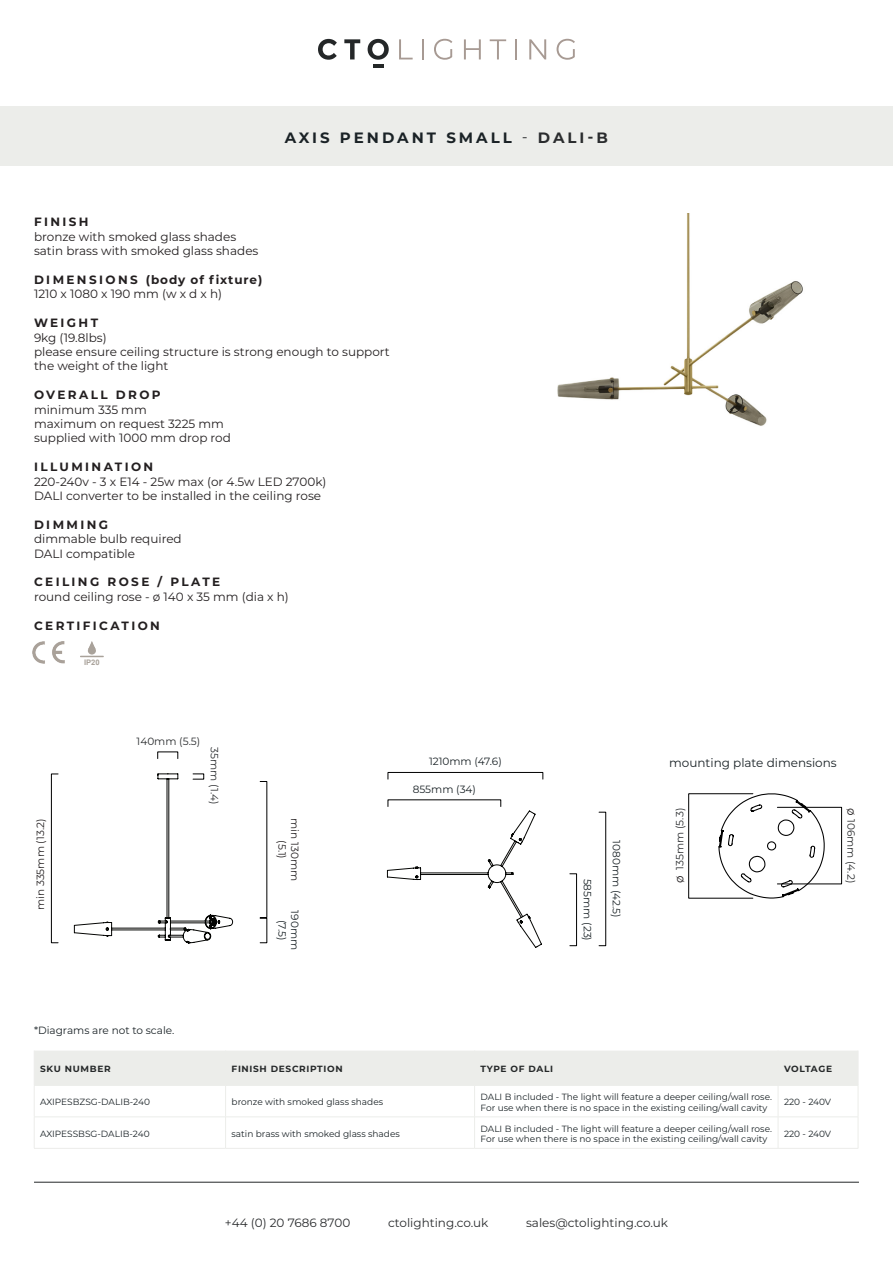
<style>
.page{position:relative;width:893px;height:1263px;background:#fff}
.page>*{position:absolute;margin:0;border:0;box-sizing:border-box;transform-origin:0 0}
.t1{font:700 15px "Montserrat";letter-spacing:.2em;color:#1a2226}
.t2{font:12px/14.4px "Montserrat";color:#231f20}
.t3{font:700 12px "Montserrat";letter-spacing:.2em;color:#231f20}
.t4{font:12px "Montserrat";color:#2a2c2e}
.t5{font:700 12px "Montserrat";letter-spacing:.155em;color:#231f20}
.t6{font:12px "Montserrat";color:#1a2226}
.t7{font:10.5px "Montserrat";color:#1a2226}
.t8{font:10.5px "Montserrat";color:#2a2c2e}
.t9{font:10.5px/12.6px "Montserrat";color:#231f20;text-align:center}
.t10{font:9px/10.8px "Montserrat";color:#1a2226}
.t11{font:700 9px "Montserrat";letter-spacing:.075em;color:#242728}
.t12{font:700 7.65px "Arial";color:#a9a29a}
.s1{font-weight:400;color:#2a2c2e}
.s2{color:#2a2c2e}
.s3{font-size:12px;color:#231f20}
</style>
<div class="page">
<hr style="left:34px;top:1182px;width:825px;height:1px;background:#242728">
<hr style="left:373px;top:64px;width:11px;height:4px;background:#242728">
<svg style="left:318px;top:39px;width:19px;height:21px"></svg>
<svg style="left:344px;top:39px;width:16px;height:20px"></svg>
<svg style="left:368px;top:39px;width:21px;height:21px"></svg>
<hr style="left:422px;top:39px;width:2px;height:20px;background:#a79a93">
<svg style="left:434px;top:39px;width:18px;height:21px"></svg>
<svg style="left:464px;top:39px;width:17px;height:20px"></svg>
<svg style="left:490px;top:39px;width:16px;height:20px"></svg>
<hr style="left:515px;top:39px;width:2px;height:20px;background:#a79a93">
<svg style="left:529px;top:39px;width:17px;height:20px"></svg>
<svg style="left:557px;top:39px;width:18px;height:21px"></svg>
<svg style="left:399px;top:39px;width:14px;height:20px"></svg>
<div style="left:0;top:106px;width:893px;height:60px;background:#ecedea"></div>
<div style="left:35px;top:1050px;width:823px;height:35px;background:#ecedea"></div>
<hr style="left:34px;top:1050px;width:1px;height:35px;background:#ecedea">
<hr style="left:225px;top:1050px;width:1px;height:35px;background:#ecedea">
<hr style="left:474px;top:1050px;width:1px;height:35px;background:#ecedea">
<hr style="left:778px;top:1050px;width:1px;height:35px;background:#ecedea">
<hr style="left:858px;top:1050px;width:1px;height:35px;background:#ecedea">
<hr style="left:34px;top:1085px;width:192px;height:1px;background:#ecedea">
<hr style="left:34px;top:1085px;width:1px;height:32px;background:#ecedea">
<hr style="left:226px;top:1085px;width:249px;height:1px;background:#ecedea">
<hr style="left:225px;top:1085px;width:1px;height:32px;background:#ecedea">
<hr style="left:475px;top:1085px;width:303px;height:1px;background:#ecedea">
<hr style="left:474px;top:1085px;width:1px;height:32px;background:#ecedea">
<hr style="left:778px;top:1085px;width:80px;height:1px;background:#ecedea">
<hr style="left:778px;top:1085px;width:1px;height:32px;background:#ecedea">
<hr style="left:858px;top:1085px;width:1px;height:32px;background:#ecedea">
<hr style="left:34px;top:1116px;width:192px;height:1px;background:#ecedea">
<hr style="left:34px;top:1117px;width:1px;height:31px;background:#ecedea">
<hr style="left:226px;top:1116px;width:249px;height:1px;background:#ecedea">
<hr style="left:225px;top:1117px;width:1px;height:31px;background:#ecedea">
<hr style="left:475px;top:1116px;width:303px;height:1px;background:#ecedea">
<hr style="left:474px;top:1117px;width:1px;height:31px;background:#ecedea">
<hr style="left:778px;top:1116px;width:80px;height:1px;background:#ecedea">
<hr style="left:778px;top:1117px;width:1px;height:31px;background:#ecedea">
<hr style="left:858px;top:1117px;width:1px;height:31px;background:#ecedea">
<hr style="left:34px;top:1148px;width:192px;height:1px;background:#ecedea">
<hr style="left:226px;top:1148px;width:249px;height:1px;background:#ecedea">
<hr style="left:475px;top:1148px;width:303px;height:1px;background:#ecedea">
<hr style="left:778px;top:1148px;width:80px;height:1px;background:#ecedea">
<img style="left:33px;top:641px;width:31px;height:23px">
<svg style="left:80px;top:641px;width:24px;height:16px"></svg>
<img style="left:557px;top:214px;width:246px;height:212px">
<div style="left:388px;top:772px;width:155px;height:7px;border:1px solid #000001"></div>
<div style="left:569px;top:873px;width:8px;height:73px;border:1px solid #000001"></div>
<div style="left:51px;top:773px;width:7px;height:170px;border:1px solid #000001"></div>
<svg style="left:718px;top:793px;width:107px;height:106px"></svg>
<div style="left:688px;top:793px;width:65px;height:105px;border:1px solid #000"></div>
<div style="left:777px;top:807px;width:65px;height:77px;border:1px solid #000"></div>
<svg style="left:74px;top:773px;width:159px;height:171px"></svg>
<svg style="left:387px;top:810px;width:155px;height:138px"></svg>
<p class="t1" style="left:285px;top:127px;width:325px">AXIS PENDANT SMALL <span class="s1">-</span> <span class="s2">DALI-B</span></p>
<p class="t3" style="left:34px;top:213px;width:56px">FINISH</p>
<p class="t2" style="left:34px;top:229px;width:204px">bronze with smoked glass shades</p>
<p class="t2" style="left:34px;top:243px;width:226px">satin brass with smoked glass shades</p>
<p class="t5" style="left:34px;top:271px;width:230px">DIMENSIONS (body of fixture)</p>
<p class="t2" style="left:34px;top:286px;width:190px">1210 x 1080 x 190 mm (w x d x h)</p>
<p class="t3" style="left:34px;top:314px;width:66px">WEIGHT</p>
<p class="t2" style="left:34px;top:330px;width:74px">9kg (19.8lbs)</p>
<p class="t2" style="left:34px;top:344px;width:357px">please ensure ceiling structure is strong enough to support the weight of the light</p>
<p class="t3" style="left:34px;top:386px;width:128px">OVERALL DROP</p>
<p class="t2" style="left:34px;top:402px;width:114px">minimum 335 mm</p>
<p class="t2" style="left:34px;top:416px;width:191px">maximum on request 3225 mm</p>
<p class="t2" style="left:34px;top:430px;width:198px">supplied with 1000 mm drop rod</p>
<p class="t3" style="left:34px;top:458px;width:121px">ILLUMINATION</p>
<p class="t2" style="left:34px;top:474px;width:294px">220-240v - 3 x E14 - 25w max (or 4.5w LED 2700k)</p>
<p class="t2" style="left:34px;top:488px;width:289px">DALI converter to be installed in the ceiling rose</p>
<p class="t3" style="left:34px;top:516px;width:76px">DIMMING</p>
<p class="t2" style="left:34px;top:531px;width:149px">dimmable bulb required</p>
<p class="t2" style="left:34px;top:546px;width:103px">DALI compatible</p>
<p class="t3" style="left:34px;top:573px;width:188px">CEILING ROSE / PLATE</p>
<p class="t2" style="left:34px;top:589px;width:256px">round ceiling rose - ø 140 x 35 mm (dia x h)</p>
<p class="t3" style="left:34px;top:617px;width:127px">CERTIFICATION</p>
<p class="t9" style="left:34px;top:910px;width:93px;rotate:-90deg">min 335mm (13.2)</p>
<p class="t12" style="left:84px;top:657px;width:17px">IP20</p>
<p class="t8" style="left:137px;top:734px;width:65px">140mm (5.5)</p>
<p class="t8" style="left:222px;top:747px;width:58px;rotate:90deg">35mm (1.4)</p>
<p class="t9" style="left:301px;top:818px;width:64px;rotate:90deg">min 130mm (5.1)</p>
<p class="t7" style="left:302px;top:910px;width:41px;rotate:90deg">190mm</p>
<p class="t7" style="left:289px;top:920px;width:22px;rotate:90deg">(7.5)</p>
<p class="t7" style="left:429px;top:754px;width:74px">1210mm (47.6)</p>
<p class="t7" style="left:413px;top:782px;width:65px">855mm (34)</p>
<p class="t7" style="left:595px;top:878px;width:64px;rotate:90deg">585mm (23)</p>
<p class="t7" style="left:624px;top:840px;width:79px;rotate:90deg">1080mm (42.5)</p>
<p class="t6" style="left:669px;top:754px;width:169px">mounting plate dimensions</p>
<p class="t8" style="left:672px;top:883px;width:77px;rotate:-90deg"><span class="s3">ø</span> 135mm (5.3)</p>
<p class="t8" style="left:858px;top:808px;width:76px;rotate:90deg"><span class="s3">ø</span> 106mm (4.2)</p>
<p class="t7" style="left:34px;top:1023px;width:142px">*Diagrams are not to scale.</p>
<p class="t11" style="left:40px;top:1063px;width:72px">SKU NUMBER</p>
<p class="t11" style="left:232px;top:1063px;width:113px">FINISH DESCRIPTION</p>
<p class="t11" style="left:481px;top:1063px;width:74px">TYPE OF DALI</p>
<p class="t11" style="left:784px;top:1063px;width:50px">VOLTAGE</p>
<p class="t10" style="left:40px;top:1096px;width:111px">AXIPESBZSG-DALIB-240</p>
<p class="t10" style="left:232px;top:1096px;width:153px">bronze with smoked glass shades</p>
<p class="t10" style="left:481px;top:1091px;width:293px">DALI B included - The light will feature a deeper ceiling/wall rose.<br>For use when there is no space in the existing ceiling/wall cavity</p>
<p class="t10" style="left:784px;top:1096px;width:49px">220 - 240V</p>
<p class="t10" style="left:40px;top:1128px;width:111px">AXIPESSBSG-DALIB-240</p>
<p class="t10" style="left:232px;top:1128px;width:170px">satin brass with smoked glass shades</p>
<p class="t10" style="left:481px;top:1123px;width:293px">DALI B included - The light will feature a deeper ceiling/wall rose.<br>For use when there is no space in the existing ceiling/wall cavity</p>
<p class="t10" style="left:784px;top:1128px;width:49px">220 - 240V</p>
<p class="t4" style="left:225px;top:1214px;width:127px">+44 (0) 20 7686 8700</p>
<p class="t4" style="left:388px;top:1214px;width:102px">ctolighting.co.uk</p>
<p class="t4" style="left:526px;top:1214px;width:143px">sales@ctolighting.co.uk</p>
</div>
